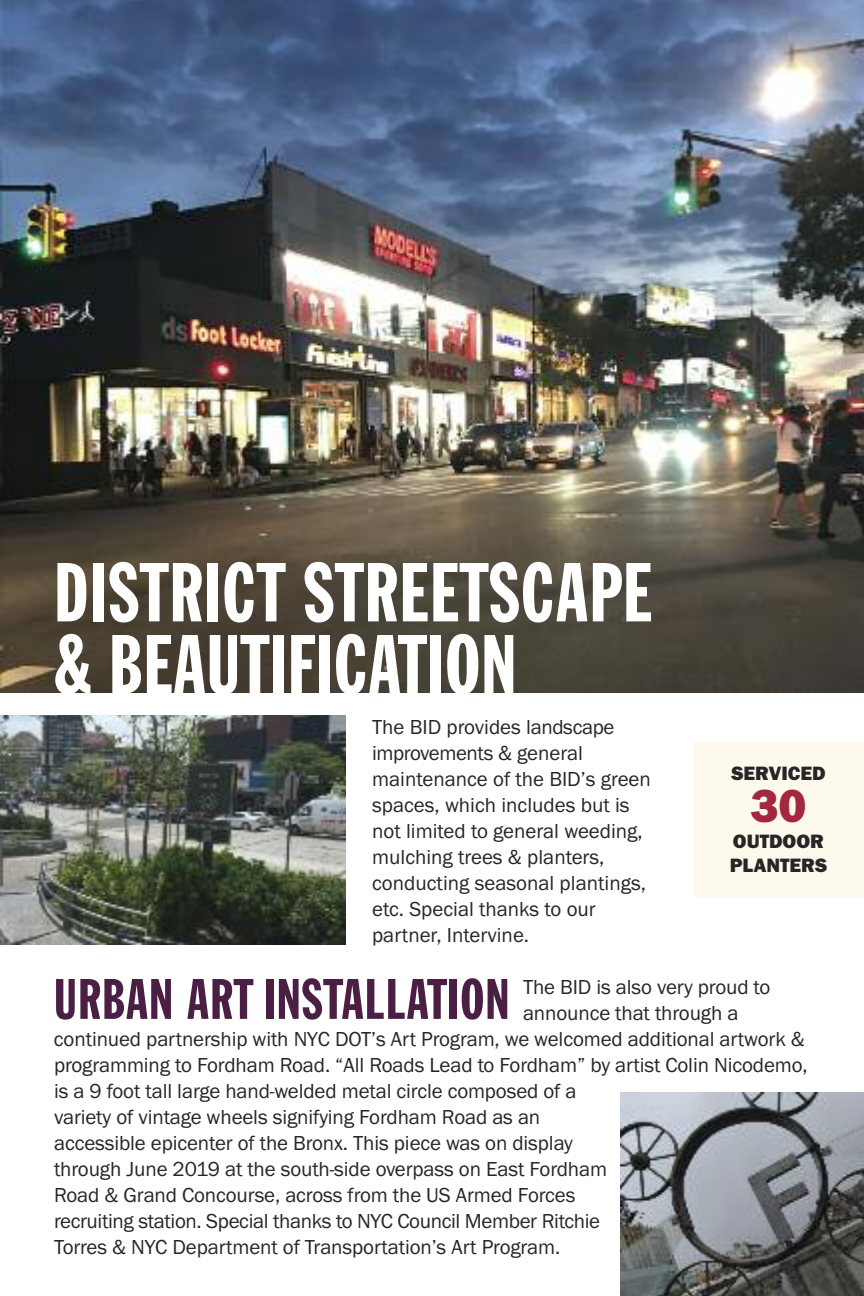
<style>
.page{position:relative;width:864px;height:1296px;background:#fff}
.page>*{position:absolute;margin:0;border:0;box-sizing:border-box;transform-origin:0 0}
.t1{font:82px/72px "Franklin Gothic Extra Cond";letter-spacing:.02em;color:#fff}
.t2{font:56px "Franklin Gothic Extra Cond";letter-spacing:.02em;color:#4b1f44}
.t3{font:800 48px "Franklin Gothic EF";color:#a42740}
.t4{font:21px/26px "Franklin Gothic EF";letter-spacing:-.005em;color:#272627}
.t5{font:800 20px/24px "Franklin Gothic EF";color:#272627}
</style>
<div class="page">
<img style="left:1px;top:0;width:863px;height:693px">
<img style="left:621px;top:1093px;width:243px;height:203px">
<img style="left:0;top:715px;width:346px;height:229px">
<div style="left:693px;top:743px;width:171px;height:154px;background:#fdf9ec"></div>
<h1 class="t1" style="left:54px;top:562px;width:599px">DISTRICT STREETSCAPE &amp; BEAUTIFICATION</h1>
<p class="t4" style="left:372px;top:714px;width:280px">The BID provides landscape improvements &amp; general maintenance of the BID’s green spaces, which includes but is not limited to general weeding, mulching trees &amp; planters, conducting seasonal plantings, etc. Special thanks to our partner, Intervine.</p>
<p class="t5" style="left:731px;top:761px;width:96px">SERVICED</p>
<h3 class="t3" style="left:751px;top:777px;width:57px">30</h3>
<p class="t5" style="left:730px;top:829px;width:99px">OUTDOOR<br>PLANTERS</p>
<h2 class="t2" style="left:54px;top:979px;width:457px">URBAN ART INSTALLATION</h2>
<p class="t4" style="left:523px;top:974px;width:249px">The BID is also very proud to</p>
<p class="t4" style="left:523px;top:1000px;width:217px">announce that through a</p>
<p class="t4" style="left:54px;top:1026px;width:752px">continued partnership with NYC DOT’s Art Program, we welcomed additional artwork &amp;</p>
<p class="t4" style="left:54px;top:1052px;width:755px">programming to Fordham Road. “All Roads Lead to Fordham” by artist Colin Nicodemo,</p>
<p class="t4" style="left:54px;top:1078px;width:524px">is a 9 foot tall large hand-welded metal circle composed of a</p>
<p class="t4" style="left:54px;top:1104px;width:488px">variety of vintage wheels signifying Fordham Road as an</p>
<p class="t4" style="left:54px;top:1130px;width:520px">accessible epicenter of the Bronx. This piece was on display</p>
<p class="t4" style="left:54px;top:1156px;width:555px">through June 2019 at the south-side overpass on East Fordham</p>
<p class="t4" style="left:54px;top:1182px;width:523px">Road &amp; Grand Concourse, across from the US Armed Forces</p>
<p class="t4" style="left:54px;top:1208px;width:547px">recruiting station. Special thanks to NYC Council Member Ritchie</p>
<p class="t4" style="left:54px;top:1234px;width:508px">Torres &amp; NYC Department of Transportation’s Art Program.</p>
</div>
